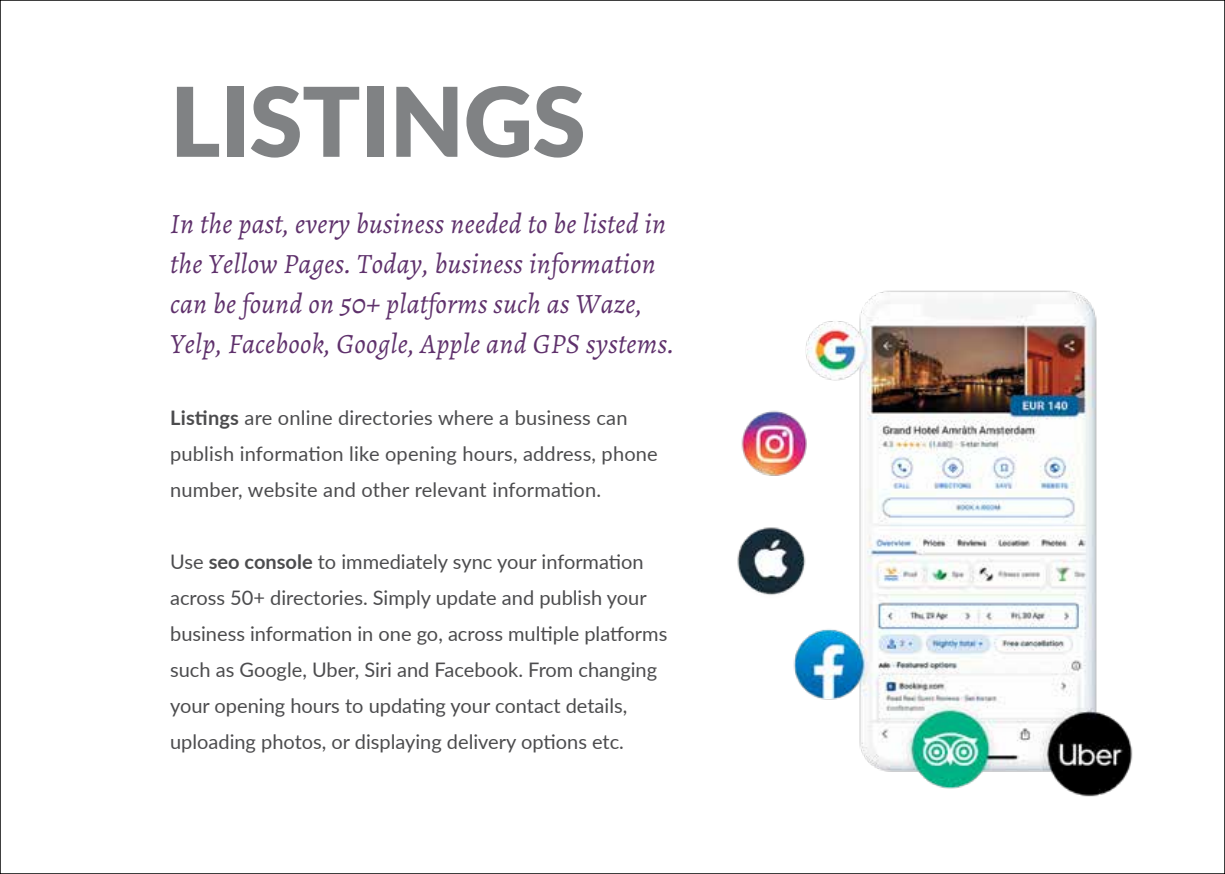
<style>
.page{position:relative;width:1225px;height:874px;background:#fff}
.page>*{position:absolute;margin:0;border:0;box-sizing:border-box;transform-origin:0 0}
.t1{font:900 96px "Lato";letter-spacing:-.005em;color:#808284}
.t2{font:italic 28px/40px "Alegreya";letter-spacing:.01em;color:#5f316c}
.t3{font:20px/36px "Lato";color:#4c4c4e}
.s1{font-weight:700}
</style>
<div class="page">
<img style="left:737px;top:290px;width:396px;height:507px">
<h1 class="t1" style="left:170px;top:49px;width:417px">LISTINGS</h1>
<h2 class="t2" style="left:170px;top:204px;width:505px">In the past, every business needed to be listed in the Yellow Pages. Today, business information can be found on 50+ platforms such as Waze, Yelp, Facebook, Google, Apple and GPS systems.</h2>
<p class="t3" style="left:170px;top:399px;width:489px"><span class="s1">Listings</span> are online directories where a business can publish information like opening hours, address, phone number, website and other relevant information.</p>
<p class="t3" style="left:170px;top:543px;width:499px">Use <span class="s1">seo console</span> to immediately sync your information across 50+ directories. Simply update and publish your business information in one go, across multiple platforms such as Google, Uber, Siri and Facebook. From changing your opening hours to updating your contact details, uploading photos, or displaying delivery options etc.</p>
</div>
